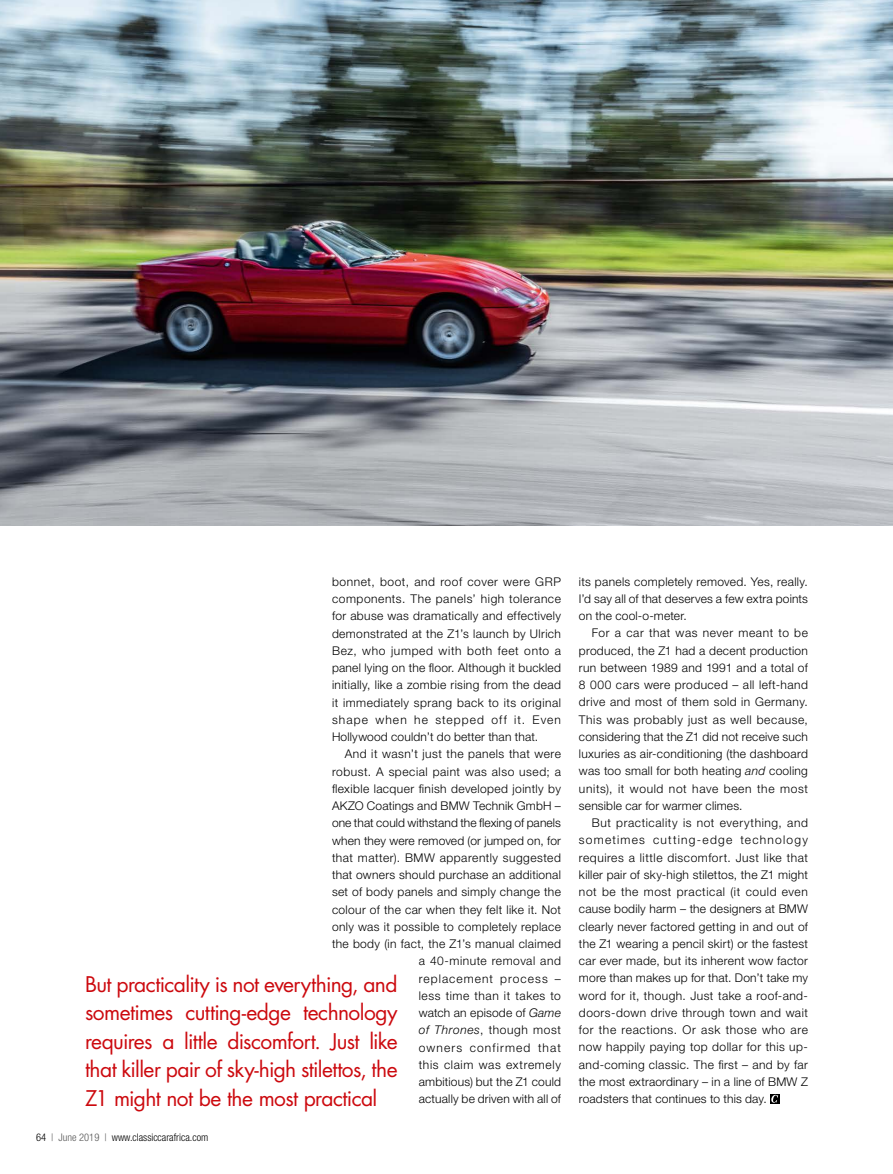
<style>
.page{position:relative;width:893px;height:1174px;background:#fff}
.page>*{position:absolute;margin:0;border:0;box-sizing:border-box;transform-origin:0 0}
.t1{font:21px/28.5px "Futura Std";letter-spacing:-.03em;color:#cc090e;text-align:justify}
.t2{font:300 12px/17.2px "Helvetica Neue LT Std";letter-spacing:.025em;color:#000;text-align:justify}
.t3{font:300 condensed 10.5px "Helvetica Neue LT Std";color:#000}
.s1{font-style:italic}
.s2{color:#565656}
</style>
<div class="page">
<svg style="left:770px;top:1094px;width:9px;height:9px"></svg>
<svg style="left:771px;top:1094px;width:7px;height:8px"></svg>
<img style="left:0;top:0;width:893px;height:525px">
<p class="t2" style="left:332px;top:572px;width:230px">bonnet, boot, and roof cover were GRP components. The panels’ high tolerance for abuse was dramatically and effectively demonstrated at the Z1’s launch by Ulrich Bez, who jumped with both feet onto a panel lying on the floor. Although it buckled initially, like a zombie rising from the dead it immediately sprang back to its original shape when he stepped off it. Even Hollywood couldn’t do better than that.</p>
<p class="t2" style="left:332px;top:745px;width:230px;text-align:right">And it wasn’t just the panels that were robust. A special paint was also used; a flexible lacquer finish developed jointly by AKZO Coatings and BMW Technik GmbH – one that could withstand the flexing of panels when they were removed (or jumped on, for that matter). BMW apparently suggested that owners should purchase an additional set of body panels and simply change the colour of the car when they felt like it. Not only was it possible to completely replace the body (in fact, the Z1’s manual claimed a 40-minute removal and<br>replacement process –<br>less time than it takes to<br>watch an episode of <span class="s1">Game<br>of Thrones</span>, though most<br>owners confirmed that<br>this claim was extremely<br>ambitious) but the Z1 could<br>actually be driven with all of</p>
<h1 class="t1" style="left:85px;top:970px;width:314px">But practicality is not everything, and sometimes cutting-edge technology requires a little discomfort. Just like that killer pair of sky-high stilettos, the Z1 might not be the most practical</h1>
<p class="t3" style="left:36px;top:1131px;width:174px">64 <span class="s2">| June 2019 |</span> www.classiccarafrica.com</p>
<p class="t2" style="left:579px;top:572px;width:230px">its panels completely removed. Yes, really.<br>I’d say all of that deserves a few extra points on the cool-o-meter.</p>
<p class="t2" style="left:579px;top:624px;width:230px;text-indent:13px">For a car that was never meant to be produced, the Z1 had a decent production run between 1989 and 1991 and a total of 8 000 cars were produced – all left-hand drive and most of them sold in Germany.<br>This was probably just as well because, considering that the Z1 did not receive such luxuries as air-conditioning (the dashboard was too small for both heating <span class="s1">and</span> cooling units), it would not have been the most sensible car for warmer climes.</p>
<p class="t2" style="left:579px;top:814px;width:230px;text-indent:13px">But practicality is not everything, and sometimes cutting-edge technology requires a little discomfort. Just like that killer pair of sky-high stilettos, the Z1 might not be the most practical (it could even cause bodily harm – the designers at BMW clearly never factored getting in and out of the Z1 wearing a pencil skirt) or the fastest car ever made, but its inherent wow factor more than makes up for that. Don’t take my word for it, though. Just take a roof-and&shy;doors-down drive through town and wait for the reactions. Or ask those who are now happily paying top dollar for this up&shy;and-coming classic. The first – and by far the most extraordinary – in a line of BMW Z roadsters that continues to this day.</p>
</div>
